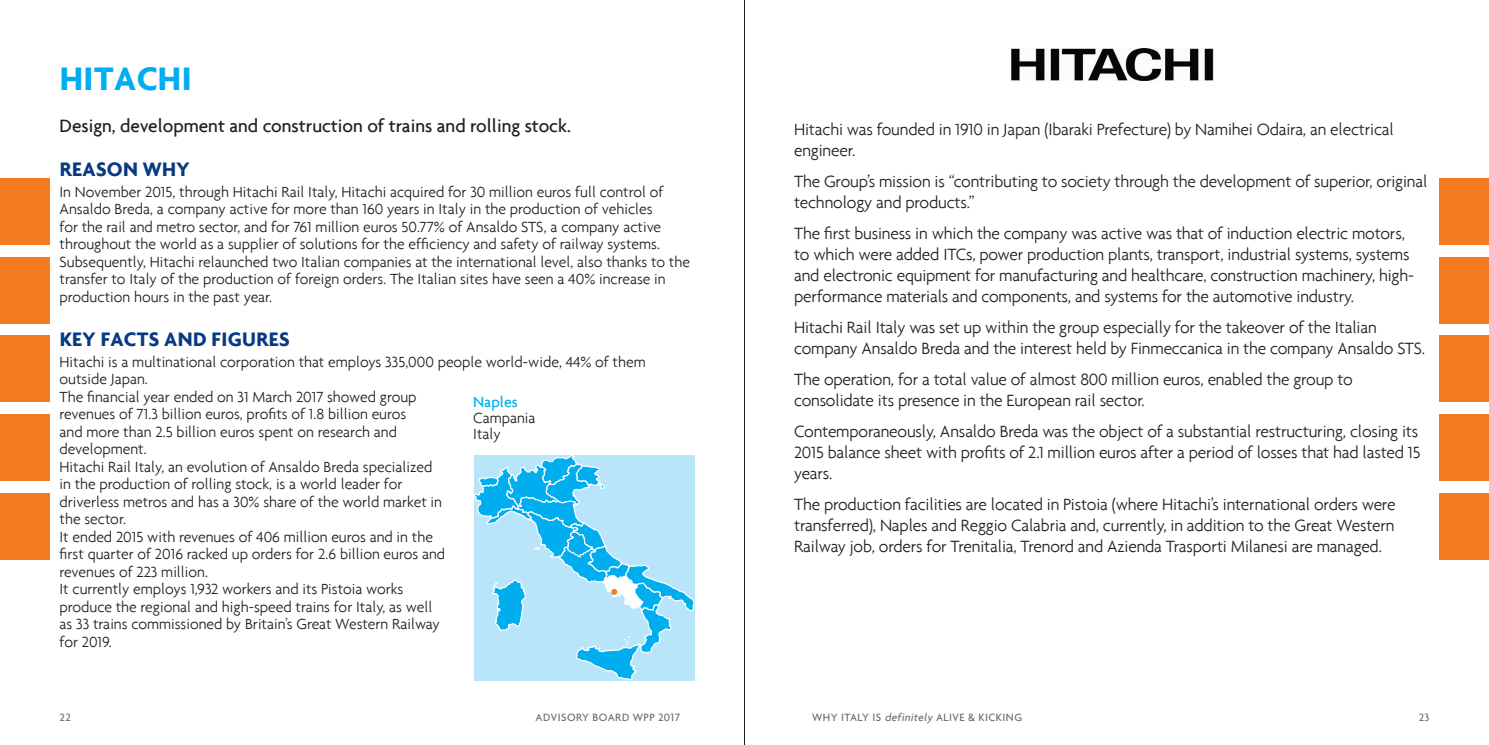
<style>
.page{position:relative;width:1489px;height:745px;background:#fff}
.page>*{position:absolute;margin:0;border:0;box-sizing:border-box;transform-origin:0 0}
.Titoletto_dati{font:700 35px "Agenda";letter-spacing:.015em;color:#00aeef}
.Titoletto_dati-2{font:700 21px "Agenda";letter-spacing:.015em;color:#073a81}
.Testo{font:500 19.25px "Agenda";color:#231f20}
.Testo-2{font:300 17.5px/21px "Agenda";letter-spacing:-.01em;color:#231f20}
.Titoletto_dati-3{font:300 15.75px/17.5px "Agenda";color:#231f20}
.Testo-3{font:300 15.75px/17.5px "Agenda";color:#231f20}
.Testo_Elenco{font:300 15.75px "Agenda";color:#231f20}
.Testo_Elenco-2{font:500 15.75px "Agenda";color:#00aeef}
.t1{font:500 11.38px "Agenda";letter-spacing:.045em;color:#6c6d70}
.s1{font-style:italic}
</style>
<div class="page">
<hr style="left:744px;top:0;width:1px;height:744px;background:#231f20">
<div style="left:0;top:178px;width:50px;height:67px;background:#f47b21"></div>
<div style="left:0;top:257px;width:50px;height:66px;background:#f47b21"></div>
<div style="left:0;top:335px;width:50px;height:66px;background:#f47b21"></div>
<div style="left:0;top:414px;width:50px;height:66px;background:#f47b21"></div>
<div style="left:0;top:493px;width:50px;height:66px;background:#f47b21"></div>
<div style="left:1439px;top:178px;width:49px;height:67px;background:#f47b21"></div>
<div style="left:1439px;top:257px;width:49px;height:66px;background:#f47b21"></div>
<div style="left:1439px;top:335px;width:49px;height:66px;background:#f47b21"></div>
<div style="left:1439px;top:414px;width:49px;height:66px;background:#f47b21"></div>
<div style="left:1439px;top:493px;width:49px;height:66px;background:#f47b21"></div>
<img style="left:1011px;top:48px;width:203px;height:33px">
<svg style="left:474px;top:455px;width:221px;height:225px"></svg>
<p class="Titoletto_dati" style="left:60px;top:57px;width:133px">HITACHI</p>
<p class="Testo" style="left:60px;top:114px;width:513px">Design, development and construction of trains and rolling stock.</p>
<p class="Titoletto_dati-2" style="left:60px;top:156px;width:131px">REASON WHY</p>
<p class="Testo-3" style="left:60px;top:182px;width:632px">In November 2015, through Hitachi Rail Italy, Hitachi acquired for 30 million euros full control of Ansaldo Breda, a company active for more than 160 years in Italy in the production of vehicles<br>for the rail and metro sector, and for 761 million euros 50.77% of Ansaldo STS, a company active throughout the world as a supplier of solutions for the efficiency and safety of railway systems.<br>Subsequently, Hitachi relaunched two Italian companies at the international level, also thanks to the transfer to Italy of the production of foreign orders. The Italian sites have seen a 40% increase in production hours in the past year.</p>
<p class="Titoletto_dati-2" style="left:60px;top:326px;width:231px">KEY FACTS AND FIGURES</p>
<p class="Titoletto_dati-3" style="left:60px;top:352px;width:587px">Hitachi is a multinational corporation that employs 335,000 people world-wide, 44% of them outside Japan.</p>
<p class="Titoletto_dati-3" style="left:60px;top:387px;width:358px">The financial year ended on 31 March 2017 showed group revenues of 71.3 billion euros, profits of 1.8 billion euros and more than 2.5 billion euros spent on research and development.</p>
<p class="Titoletto_dati-3" style="left:60px;top:457px;width:384px">Hitachi Rail Italy, an evolution of Ansaldo Breda specialized in the production of rolling stock, is a world leader for driverless metros and has a 30% share of the world market in the sector.</p>
<p class="Titoletto_dati-3" style="left:60px;top:527px;width:387px">It ended 2015 with revenues of 406 million euros and in the first quarter of 2016 racked up orders for 2.6 billion euros and revenues of 223 million.</p>
<p class="Titoletto_dati-3" style="left:60px;top:580px;width:381px">It currently employs 1,932 workers and its Pistoia works produce the regional and high-speed trains for Italy, as well as 33 trains commissioned by Britain’s Great Western Railway for 2019.</p>
<p class="Testo_Elenco-2" style="left:473px;top:392px;width:46px">Naples</p>
<p class="Testo_Elenco" style="left:473px;top:408px;width:64px">Campania</p>
<p class="Testo_Elenco" style="left:473px;top:424px;width:29px">Italy</p>
<p class="Testo-2" style="left:794px;top:119px;width:601px">Hitachi was founded in 1910 in Japan (Ibaraki Prefecture) by Namihei Odaira, an electrical engineer.</p>
<p class="Testo-2" style="left:794px;top:170px;width:635px">The Group’s mission is “contributing to society through the development of superior, original technology and products.”</p>
<p class="Testo-2" style="left:794px;top:222px;width:621px">The first business in which the company was active was that of induction electric motors, to which were added ITCs, power production plants, transport, industrial systems, systems and electronic equipment for manufacturing and healthcare, construction machinery, high&shy;performance materials and components, and systems for the automotive industry.</p>
<p class="Testo-2" style="left:794px;top:316px;width:632px">Hitachi Rail Italy was set up within the group especially for the takeover of the Italian company Ansaldo Breda and the interest held by Finmeccanica in the company Ansaldo STS.</p>
<p class="Testo-2" style="left:794px;top:368px;width:560px">The operation, for a total value of almost 800 million euros, enabled the group to consolidate its presence in the European rail sector.</p>
<p class="Testo-2" style="left:794px;top:420px;width:628px">Contemporaneously, Ansaldo Breda was the object of a substantial restructuring, closing its<br>2015 balance sheet with profits of 2.1 million euros after a period of losses that had lasted 15 years.</p>
<p class="Testo-2" style="left:794px;top:493px;width:603px;text-align:justify">The production facilities are located in Pistoia (where Hitachi’s international orders were transferred), Naples and Reggio Calabria and, currently, in addition to the Great Western Railway job, orders for Trenitalia, Trenord and Azienda Trasporti Milanesi are managed.</p>
<p class="t1" style="left:60px;top:709px;width:13px">22</p>
<p class="t1" style="left:535px;top:709px;width:146px">ADVISORY BOARD WPP 2017</p>
<p class="t1" style="left:812px;top:709px;width:212px">WHY ITALY IS <span class="s1">definitely</span> ALIVE &amp; KICKING</p>
<p class="t1" style="left:1418px;top:709px;width:12px">23</p>
</div>
